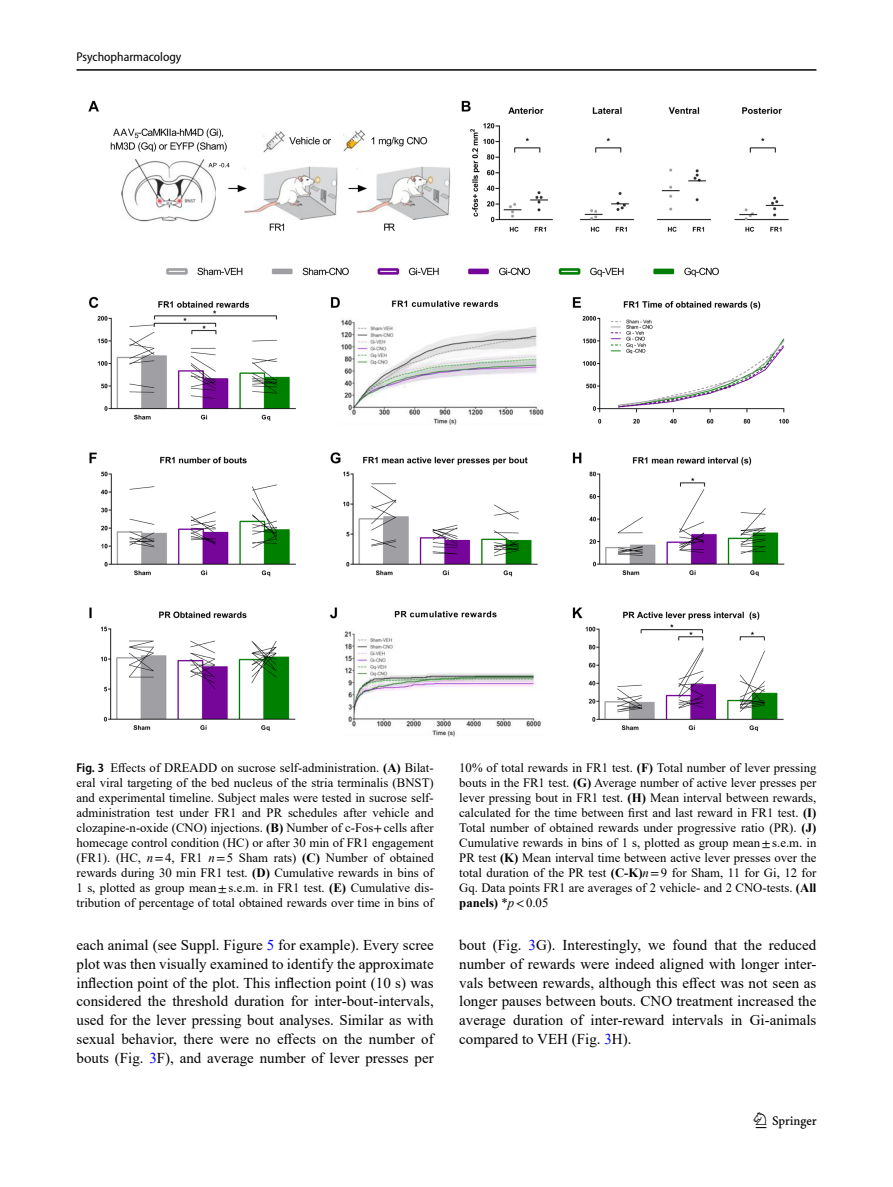
<style>
.page{position:relative;width:893px;height:1187px;background:#fff}
.page>*{position:absolute;margin:0;border:0;box-sizing:border-box;transform-origin:0 0}
.t1{font:22.5px "Springnew";color:#000}
.Body_Text_Indent{font:15px/18.8px "Times New Roman";color:#000;text-align:justify}
.Figure_Caption{font:12.75px/15px "Times New Roman";color:#000;text-align:justify}
.t2{font:semi-condensed 12.75px "Myriad Pro";color:#000}
.s1{font-family:"Myriad Pro";font-weight:600;font-stretch:semi-condensed}
.s2{font-weight:700}
.s3{font-family:"STIX"}
.s4{font-style:italic}
.s5{color:#00f}
</style>
<div class="page">
<hr style="left:77px;top:69px;width:739px;height:2px;background:#000">
<img style="left:88px;top:100px;width:701px;height:637px">
<p class="t2" style="left:77px;top:49px;width:106px">Psychopharmacology</p>
<p class="Figure_Caption" style="left:77px;top:759px;width:359px"><span class="s1">Fig. 3</span> Effects of DREADD on sucrose self-administration. <span class="s2">(A)</span> Bilat&shy;eral viral targeting of the bed nucleus of the stria terminalis (BNST) and experimental timeline. Subject males were tested in sucrose self&shy;administration test under FR1 and PR schedules after vehicle and clozapine-n-oxide (CNO) injections. <span class="s2">(B)</span> Number of c-Fos<span class="s3">+</span>cells after homecage control condition (HC) or after 30 min of FR1 engagement (FR1). (HC, <span class="s4">n</span><span class="s3">=</span>4, FR1 <span class="s4">n</span><span class="s3">=</span>5 Sham rats) <span class="s2">(C)</span> Number of obtained rewards during 30 min FR1 test. <span class="s2">(D)</span> Cumulative rewards in bins of 1 s, plotted as group mean<span class="s3">±</span>s.e.m. in FR1 test. <span class="s2">(E)</span> Cumulative dis&shy;tribution of percentage of total obtained rewards over time in bins of</p>
<p class="Figure_Caption" style="left:459px;top:759px;width:359px">10% of total rewards in FR1 test. <span class="s2">(F)</span> Total number of lever pressing bouts in the FR1 test. <span class="s2">(G)</span> Average number of active lever presses per lever pressing bout in FR1 test. <span class="s2">(H)</span> Mean interval between rewards, calculated for the time between first and last reward in FR1 test. <span class="s2">(I)<br></span>Total number of obtained rewards under progressive ratio (PR). <span class="s2">(J)<br></span>Cumulative rewards in bins of 1 s, plotted as group mean<span class="s3">±</span>s.e.m. in PR test <span class="s2">(K)</span> Mean interval time between active lever presses over the total duration of the PR test <span class="s2">(C-K)</span><span class="s4">n</span><span class="s3">=</span>9 for Sham, 11 for Gi, 12 for Gq. Data points FR1 are averages of 2 vehicle- and 2 CNO-tests. <span class="s2">(All panels)</span> *<span class="s4">p</span><span class="s3">&lt;</span>0.05</p>
<p class="Body_Text_Indent" style="left:77px;top:935px;width:359px">each animal (see Suppl. Figure <span class="s5">5</span> for example). Every scree plot was then visually examined to identify the approximate inflection point of the plot. This inflection point (10 s) was considered the threshold duration for inter-bout-intervals, used for the lever pressing bout analyses. Similar as with sexual behavior, there were no effects on the number of bouts (Fig. <span class="s5">3</span>F), and average number of lever presses per</p>
<p class="Body_Text_Indent" style="left:459px;top:935px;width:359px">bout (Fig. <span class="s5">3</span>G). Interestingly, we found that the reduced number of rewards were indeed aligned with longer inter&shy;vals between rewards, although this effect was not seen as longer pauses between bouts. CNO treatment increased the average duration of inter-reward intervals in Gi-animals compared to VEH (Fig. <span class="s5">3</span>H).</p>
<h1 class="t1" style="left:756px;top:1107px;width:63px">1 3</h1>
</div>
